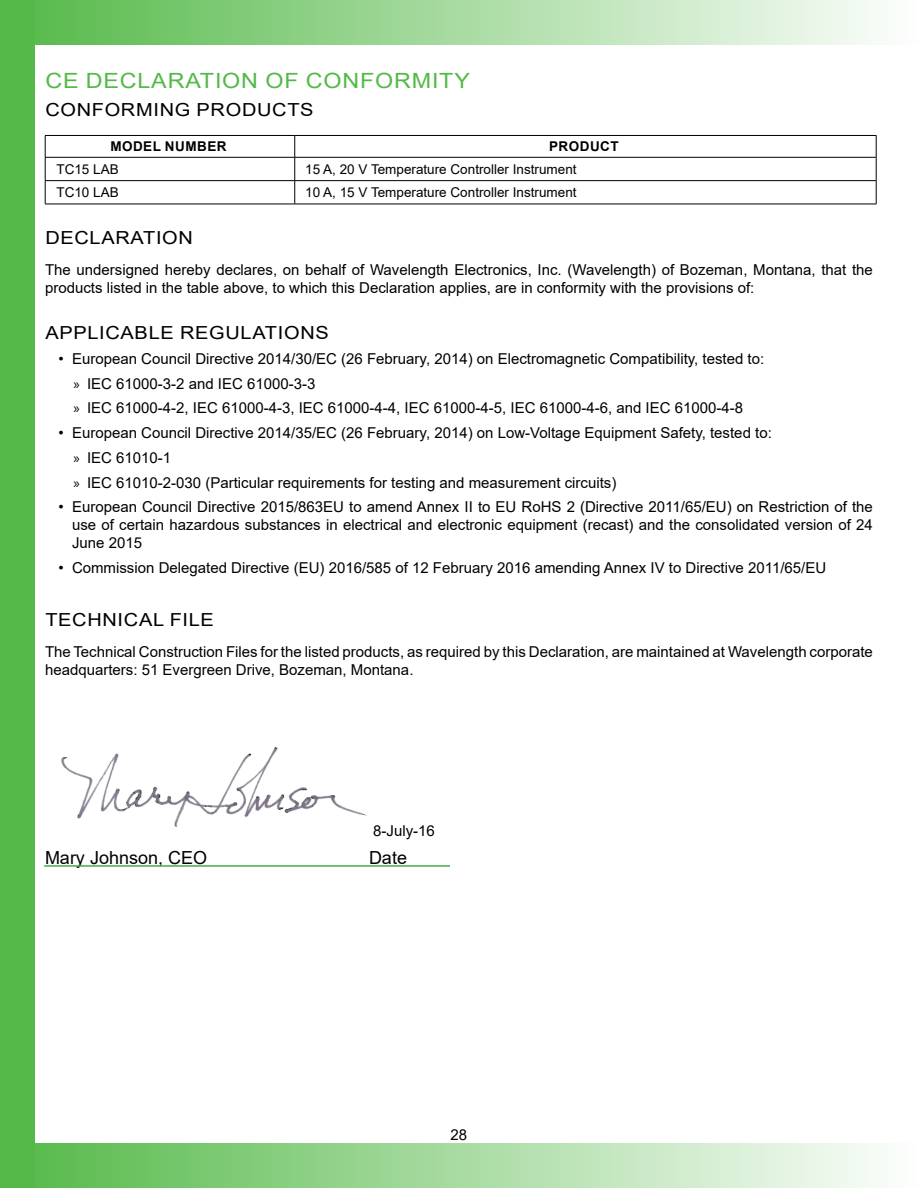
<style>
.page{position:relative;width:918px;height:1188px;background:#fff}
.page>*{position:absolute;margin:0;border:0;box-sizing:border-box;transform-origin:0 0}
.t1{font:21px "Arial";letter-spacing:.035em;color:#54b948;scale:1.11 1}
.t2{font:18px "Arial";letter-spacing:.035em;color:#000;scale:1.11 1}
.t3{font:18px "Arial";color:#000}
.t4{font:18px "Arial";letter-spacing:.035em;color:#000}
.t5{font:15px/18px "Arial";color:#000}
.t6{font:13.5px "Arial";color:#000}
.t7{font:700 13.5px "Arial";letter-spacing:.035em;color:#000}
.s1{font-family:"Myriad Pro"}
</style>
<div class="page">
<div style="left:1px;top:1px;width:916px;height:43px;background:linear-gradient(to right,#54b948,#fdfefd)"></div>
<div style="left:0;top:0;width:918px;height:45px;border:2px solid #54b948"></div>
<div style="left:1px;top:1144px;width:916px;height:43px;background:linear-gradient(to right,#54b948,#fdfefd)"></div>
<div style="left:0;top:1143px;width:918px;height:45px;border:2px solid #54b948"></div>
<div style="left:0;top:0;width:34px;height:1188px;background:#54b948"></div>
<hr style="left:917px;top:0;width:1px;height:1188px;background:#54b948">
<hr style="left:45px;top:135px;width:250px;height:1px;background:#000">
<hr style="left:295px;top:135px;width:581px;height:1px;background:#000">
<hr style="left:45px;top:157px;width:250px;height:1px;background:#000">
<hr style="left:295px;top:157px;width:581px;height:1px;background:#000">
<hr style="left:45px;top:180px;width:250px;height:1px;background:#000">
<svg style="left:45px;top:136px;width:1px;height:68px"></svg>
<hr style="left:295px;top:180px;width:581px;height:1px;background:#000">
<svg style="left:294px;top:136px;width:1px;height:68px"></svg>
<svg style="left:876px;top:136px;width:1px;height:68px"></svg>
<hr style="left:45px;top:204px;width:250px;height:1px;background:#000">
<hr style="left:295px;top:204px;width:581px;height:1px;background:#000">
<img style="left:61px;top:747px;width:306px;height:80px">
<hr style="left:44px;top:865px;width:406px;height:2px;background:#41ad49">
<h1 class="t1" style="left:45px;top:66px;width:384px">CE DECLARATION OF CONFORMITY</h1>
<p class="t2" style="left:45px;top:97px;width:243px">CONFORMING PRODUCTS</p>
<p class="t7" style="left:110px;top:137px;width:118px">MODEL NUMBER</p>
<p class="t7" style="left:549px;top:137px;width:71px">PRODUCT</p>
<p class="t6" style="left:56px;top:160px;width:64px">TC15 LAB</p>
<p class="t6" style="left:305px;top:160px;width:273px">15 A, 20 V Temperature Controller Instrument</p>
<p class="t6" style="left:56px;top:183px;width:64px">TC10 LAB</p>
<p class="t6" style="left:305px;top:183px;width:273px">10 A, 15 V Temperature Controller Instrument</p>
<p class="t2" style="left:45px;top:225px;width:134px">DECLARATION</p>
<p class="t5" style="left:45px;top:261px;width:829px">The undersigned hereby declares, on behalf of Wavelength Electronics, Inc. (Wavelength) of Bozeman, Montana, that the products listed in the table above, to which this Declaration applies, are in conformity with the provisions of:</p>
<p class="t2" style="left:45px;top:320px;width:257px">APPLICABLE REGULATIONS</p>
<p class="t5" style="left:74px;top:346px;width:692px;line-height:24.8px;text-indent:-15px">• European Council Directive 2014/30/EC (26 February, 2014) on Electromagnetic Compatibility, tested to: <span class="s1">»</span> IEC 61000-3-2 and IEC 61000-3-3<br><span class="s1">»</span> IEC 61000-4-2, IEC 61000-4-3, IEC 61000-4-4, IEC 61000-4-5, IEC 61000-4-6, and IEC 61000-4-8</p>
<p class="t5" style="left:74px;top:420px;width:700px;line-height:24.8px;text-indent:-15px">• European Council Directive 2014/35/EC (26 February, 2014) on Low-Voltage Equipment Safety, tested to: <span class="s1">»</span> IEC 61010-1<br><span class="s1">»</span> IEC 61010-2-030 (Particular requirements for testing and measurement circuits)</p>
<p class="t5" style="left:72px;top:498px;width:802px;text-align:justify;text-indent:-14px">• European Council Directive 2015/863EU to amend Annex II to EU RoHS 2 (Directive 2011/65/EU) on Restriction of the use of certain hazardous substances in electrical and electronic equipment (recast) and the consolidated version of 24<br>June 2015</p>
<p class="t5" style="left:58px;top:559px;width:769px">• Commission Delegated Directive (EU) 2016/585 of 12 February 2016 amending Annex IV to Directive 2011/65/EU</p>
<p class="t2" style="left:45px;top:607px;width:153px">TECHNICAL FILE</p>
<p class="t5" style="left:45px;top:643px;width:829px">The Technical Construction Files for the listed products, as required by this Declaration, are maintained at Wavelength corporate headquarters: 51 Evergreen Drive, Bozeman, Montana.</p>
<p class="t5" style="left:373px;top:822px;width:63px">8-July-16</p>
<p class="t3" style="left:45px;top:846px;width:164px">Mary Johnson, CEO</p>
<p class="t4" style="left:369px;top:846px;width:40px">Date</p>
<p class="t5" style="left:451px;top:1125px;width:18px">28</p>
</div>
